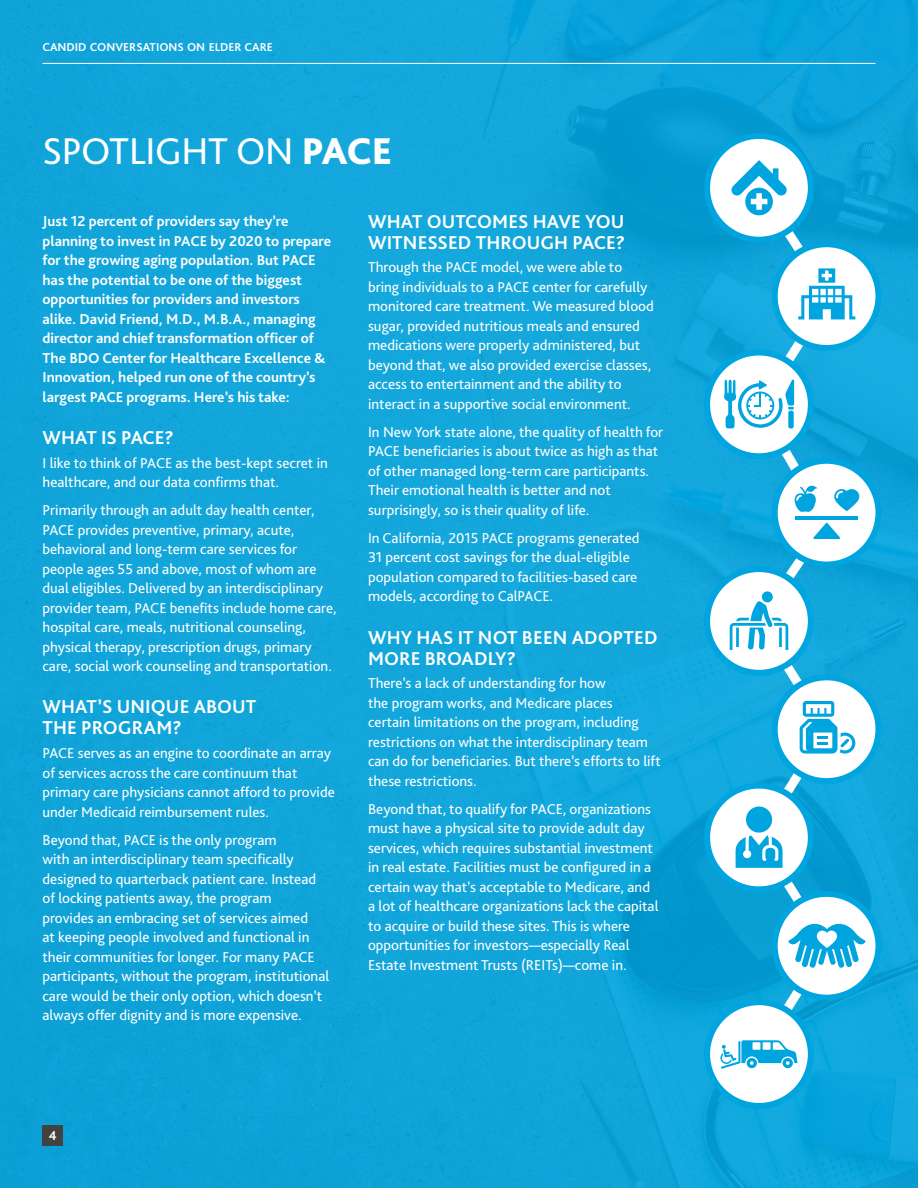
<style>
.page{position:relative;width:918px;height:1188px;background:#fff}
.page>*{position:absolute;margin:0;border:0;box-sizing:border-box;transform-origin:0 0}
.t1{font:39px "Bliss Pro";letter-spacing:-.01em;color:#fff}
.t2{font:700 19.5px/21px "Bliss Pro";letter-spacing:.005em;color:#fff}
.t3{font:15px/19.5px "Bliss Pro";color:#fff}
.t4{font:700 15px/19.5px "Bliss Pro";color:#fff}
.t5{font:700 13.5px "Bliss Pro";color:#fff}
.t6{font:700 12px "Bliss Pro";color:#fff}
.s1{font-weight:800}
</style>
<div class="page">
<img style="left:0;top:0;width:918px;height:1188px">
<svg style="left:747px;top:179px;width:90px;height:887px"></svg>
<div style="left:775px;top:244px;width:103px;height:104px;background:#fff;border-radius:50%"></div>
<div style="left:772px;top:241px;width:109px;height:110px;border:6px solid #00a4df;border-radius:50%"></div>
<svg style="left:798px;top:268px;width:57px;height:51px"></svg>
<div style="left:707px;top:136px;width:104px;height:104px;background:#fff;border-radius:50%"></div>
<div style="left:704px;top:133px;width:110px;height:110px;border:6px solid #00a4df;border-radius:50%"></div>
<svg style="left:731px;top:160px;width:56px;height:55px"></svg>
<svg style="left:707px;top:352px;width:104px;height:104px"></svg>
<div style="left:704px;top:349px;width:110px;height:110px;border:6px solid #00a4df;border-radius:50%"></div>
<svg style="left:724px;top:379px;width:70px;height:49px"></svg>
<div style="left:707px;top:1002px;width:104px;height:104px;background:#fff;border-radius:50%"></div>
<div style="left:704px;top:999px;width:110px;height:110px;border:6px solid #00a4df;border-radius:50%"></div>
<svg style="left:720px;top:1040px;width:78px;height:29px"></svg>
<div style="left:707px;top:786px;width:104px;height:103px;background:#fff;border-radius:50%"></div>
<div style="left:704px;top:783px;width:110px;height:109px;border:6px solid #00a4df;border-radius:50%"></div>
<svg style="left:736px;top:836px;width:47px;height:32px"></svg>
<div style="left:746px;top:807px;width:26px;height:26px;background:#00a4df;border-radius:50%"></div>
<div style="left:775px;top:461px;width:103px;height:104px;background:#fff;border-radius:50%"></div>
<div style="left:772px;top:458px;width:109px;height:110px;border:6px solid #00a4df;border-radius:50%"></div>
<svg style="left:834px;top:489px;width:26px;height:22px"></svg>
<svg style="left:794px;top:485px;width:24px;height:27px"></svg>
<svg style="left:813px;top:523px;width:27px;height:16px"></svg>
<hr style="left:796px;top:517px;width:62px;height:3px;background:#00a4df">
<svg style="left:707px;top:569px;width:104px;height:104px"></svg>
<div style="left:704px;top:566px;width:110px;height:110px;border:6px solid #00a4df;border-radius:50%"></div>
<svg style="left:730px;top:591px;width:58px;height:59px"></svg>
<div style="left:775px;top:894px;width:103px;height:104px;background:#fff;border-radius:50%"></div>
<div style="left:772px;top:891px;width:109px;height:110px;border:6px solid #00a4df;border-radius:50%"></div>
<svg style="left:788px;top:923px;width:78px;height:45px"></svg>
<div style="left:775px;top:677px;width:103px;height:104px;background:#fff;border-radius:50%"></div>
<div style="left:772px;top:674px;width:109px;height:110px;border:6px solid #00a4df;border-radius:50%"></div>
<svg style="left:800px;top:701px;width:55px;height:53px"></svg>
<div style="left:43px;top:1125px;width:20px;height:20px;background:#424241"></div>
<hr style="left:43px;top:63px;width:832px;height:1px;background:#fff">
<p class="t6" style="left:43px;top:40px;width:232px">CANDID CONVERSATIONS ON ELDER CARE</p>
<h1 class="t1" style="left:43px;top:127px;width:351px">SPOTLIGHT ON <span class="s1">PACE</span></h1>
<p class="t4" style="left:43px;top:211px;width:290px">Just 12 percent of providers say they’re planning to invest in PACE by 2020 to prepare for the growing aging population. But PACE has the potential to be one of the biggest opportunities for providers and investors alike. David Friend, M.D., M.B.A., managing director and chief transformation officer of The BDO Center for Healthcare Excellence &amp; Innovation, helped run one of the country’s largest PACE programs. Here’s his take:</p>
<h2 class="t2" style="left:43px;top:426px;width:133px">WHAT IS PACE?</h2>
<p class="t3" style="left:43px;top:453px;width:287px">I like to think of PACE as the best-kept secret in healthcare, and our data confirms that.</p>
<p class="t3" style="left:43px;top:500px;width:296px">Primarily through an adult day health center, PACE provides preventive, primary, acute, behavioral and long‑term care services for people ages 55 and above, most of whom are dual eligibles. Delivered by an interdisciplinary provider team, PACE benefits include home care, hospital care, meals, nutritional counseling, physical therapy, prescription drugs, primary care, social work counseling and transportation.</p>
<h2 class="t2" style="left:43px;top:696px;width:215px">WHAT’S UNIQUE ABOUT<br>THE PROGRAM?</h2>
<p class="t3" style="left:43px;top:743px;width:294px">PACE serves as an engine to coordinate an array of services across the care continuum that primary care physicians cannot afford to provide under Medicaid reimbursement rules.</p>
<p class="t3" style="left:43px;top:830px;width:288px">Beyond that, PACE is the only program<br>with an interdisciplinary team specifically designed to quarterback patient care. Instead of locking patients away, the program<br>provides an embracing set of services aimed<br>at keeping people involved and functional in their communities for longer. For many PACE participants, without the program, institutional care would be their only option, which doesn’t always offer dignity and is more expensive.</p>
<h2 class="t2" style="left:368px;top:210px;width:259px">WHAT OUTCOMES HAVE YOU<br>WITNESSED THROUGH PACE?</h2>
<p class="t3" style="left:368px;top:257px;width:287px">Through the PACE model, we were able to bring individuals to a PACE center for carefully monitored care treatment. We measured blood sugar, provided nutritious meals and ensured medications were properly administered, but beyond that, we also provided exercise classes, access to entertainment and the ability to interact in a supportive social environment.</p>
<p class="t3" style="left:368px;top:422px;width:297px">In New York state alone, the quality of health for PACE beneficiaries is about twice as high as that of other managed long‑term care participants.<br>Their emotional health is better and not surprisingly, so is their quality of life.</p>
<p class="t3" style="left:368px;top:528px;width:273px">In California, 2015 PACE programs generated 31 percent cost savings for the dual-eligible population compared to facilities-based care models, according to CalPACE.</p>
<h2 class="t2" style="left:368px;top:626px;width:291px">WHY HAS IT NOT BEEN ADOPTED<br>MORE BROADLY?</h2>
<p class="t3" style="left:368px;top:673px;width:294px">There’s a lack of understanding for how<br>the program works, and Medicare places<br>certain limitations on the program, including restrictions on what the interdisciplinary team can do for beneficiaries. But there’s efforts to lift these restrictions.</p>
<p class="t3" style="left:368px;top:799px;width:292px">Beyond that, to qualify for PACE, organizations must have a physical site to provide adult day services, which requires substantial investment in real estate. Facilities must be configured in a certain way that’s acceptable to Medicare, and a lot of healthcare organizations lack the capital to acquire or build these sites. This is where opportunities for investors—especially Real Estate Investment Trusts (REITs)—come in.</p>
<p class="t5" style="left:49px;top:1128px;width:9px">4</p>
</div>
